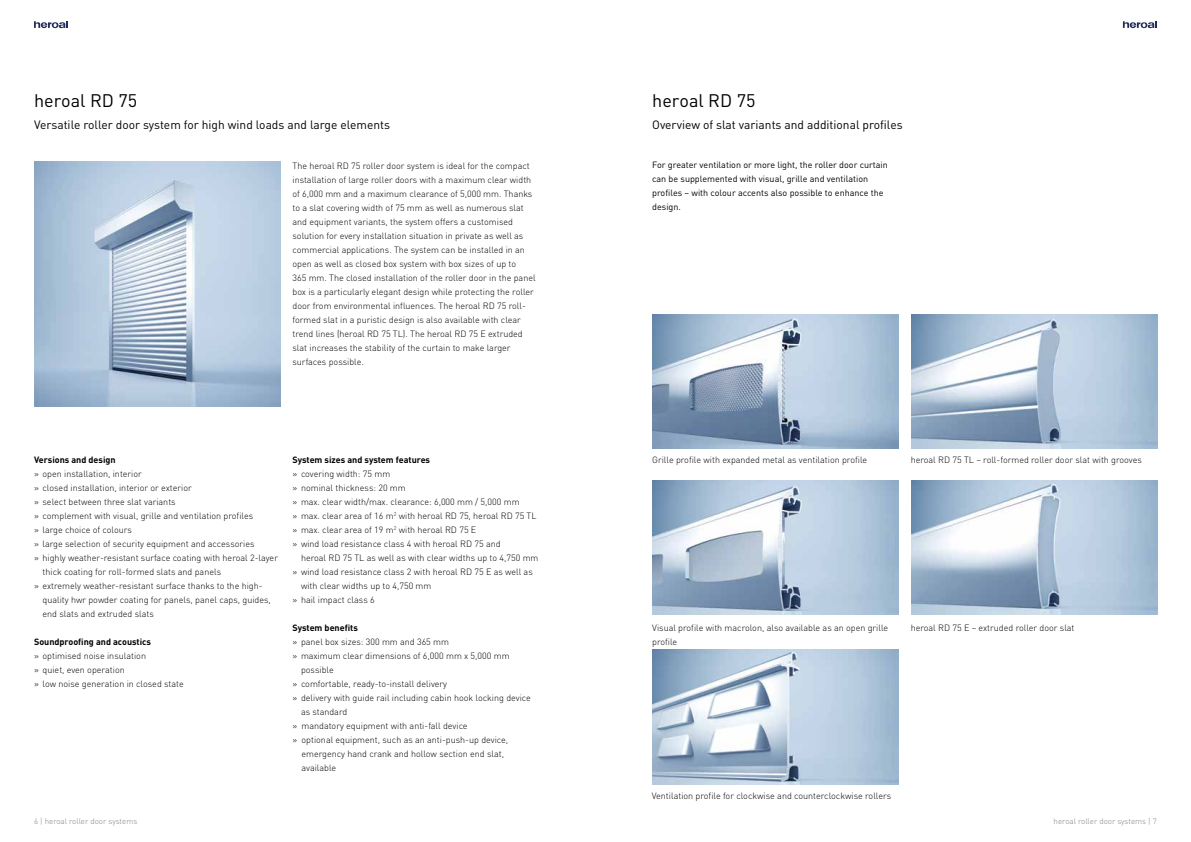
<style>
.page{position:relative;width:1191px;height:842px;background:#fff}
.page>*{position:absolute;margin:0;border:0;box-sizing:border-box;transform-origin:0 0}
.t1{font:18px "DIN Pro";color:#000}
.t2{font:12px "DIN Pro";color:#000}
.t3{font:300 9px/14px "DIN Pro";color:#000}
.t4{font:9px/14px "DIN Pro";color:#000}
.t5{font:700 9px "DIN Pro";color:#000}
.t6{font:300 8px "DIN Pro";color:#7d8386}
</style>
<div class="page">
<svg style="left:1123px;top:21px;width:34px;height:7px"></svg>
<svg style="left:34px;top:21px;width:34px;height:7px"></svg>
<img style="left:911px;top:315px;width:246px;height:134px">
<img style="left:911px;top:480px;width:246px;height:134px">
<img style="left:34px;top:162px;width:246px;height:244px">
<img style="left:652px;top:650px;width:246px;height:134px">
<img style="left:652px;top:315px;width:247px;height:134px">
<img style="left:652px;top:480px;width:247px;height:134px">
<h1 class="t1" style="left:34px;top:87px;width:105px">heroal RD 75</h1>
<h2 class="t2" style="left:34px;top:116px;width:357px">Versatile roller door system for high wind loads and large elements</h2>
<p class="t3" style="left:292px;top:157px;width:245px">The heroal RD 75 roller door system is ideal for the compact installation of large roller doors with a maximum clear width of 6,000 mm and a maximum clearance of 5,000 mm. Thanks to a slat covering width of 75 mm as well as numerous slat and equipment variants, the system offers a customised solution for every installation situation in private as well as commercial applications. The system can be installed in an open as well as closed box system with box sizes of up to<br>365 mm. The closed installation of the roller door in the panel box is a particularly elegant design while protecting the roller door from environmental influences. The heroal RD 75 roll&shy;formed slat in a puristic design is also available with clear trend lines (heroal RD 75 TL). The heroal RD 75 E extruded slat increases the stability of the curtain to make larger surfaces possible.</p>
<p class="t5" style="left:34px;top:452px;width:83px">Versions and design</p>
<p class="t3" style="left:34px;top:466px;width:109px">» open installation, interior</p>
<p class="t3" style="left:34px;top:480px;width:159px">» closed installation, interior or exterior</p>
<p class="t3" style="left:34px;top:494px;width:143px">» select between three slat variants</p>
<p class="t3" style="left:34px;top:508px;width:221px">» complement with visual, grille and ventilation profiles</p>
<p class="t3" style="left:34px;top:522px;width:99px">» large choice of colours</p>
<p class="t3" style="left:34px;top:536px;width:222px">» large selection of security equipment and accessories</p>
<p class="t3" style="left:34px;top:550px;width:245px">» highly weather-resistant surface coating with heroal 2-layer</p>
<p class="t3" style="left:43px;top:564px;width:180px">thick coating for roll-formed slats and panels</p>
<p class="t3" style="left:34px;top:578px;width:230px">» extremely weather-resistant surface thanks to the high-</p>
<p class="t3" style="left:43px;top:592px;width:230px">quality hwr powder coating for panels, panel caps, guides,</p>
<p class="t3" style="left:43px;top:606px;width:113px">end slats and extruded slats</p>
<p class="t5" style="left:34px;top:634px;width:118px">Soundproofing and acoustics</p>
<p class="t3" style="left:34px;top:648px;width:151px">» optimised noise insulation<br>» quiet, even operation<br>» low noise generation in closed state</p>
<p class="t5" style="left:292px;top:452px;width:139px">System sizes and system features</p>
<p class="t3" style="left:292px;top:466px;width:246px">» covering width: 75 mm<br>» nominal thickness: 20 mm<br>» max. clear width/max. clearance: 6,000 mm / 5,000 mm<br>» max. clear area of 16 m<sup>2</sup> with heroal RD 75, heroal RD 75 TL » max. clear area of 19 m<sup>2</sup> with heroal RD 75 E<br>» wind load resistance class 4 with heroal RD 75 and</p>
<p class="t3" style="left:301px;top:549px;width:239px">heroal RD 75 TL as well as with clear widths up to 4,750 mm</p>
<p class="t3" style="left:292px;top:563px;width:242px">» wind load resistance class 2 with heroal RD 75 E as well as</p>
<p class="t3" style="left:301px;top:578px;width:132px">with clear widths up to 4,750 mm</p>
<p class="t3" style="left:292px;top:592px;width:84px">» hail impact class 6</p>
<p class="t5" style="left:292px;top:620px;width:67px">System benefits</p>
<p class="t3" style="left:292px;top:634px;width:158px">» panel box sizes: 300 mm and 365 mm</p>
<p class="t3" style="left:292px;top:648px;width:218px">» maximum clear dimensions of 6,000 mm x 5,000 mm</p>
<p class="t3" style="left:301px;top:662px;width:34px">possible</p>
<p class="t3" style="left:292px;top:676px;width:156px">» comfortable, ready-to-install delivery</p>
<p class="t3" style="left:292px;top:690px;width:240px">» delivery with guide rail including cabin hook locking device</p>
<p class="t3" style="left:301px;top:704px;width:48px">as standard</p>
<p class="t3" style="left:292px;top:718px;width:177px">» mandatory equipment with anti-fall device</p>
<p class="t3" style="left:292px;top:732px;width:217px">» optional equipment, such as an anti-push-up device,</p>
<p class="t3" style="left:301px;top:746px;width:204px">emergency hand crank and hollow section end slat,</p>
<p class="t3" style="left:301px;top:760px;width:36px">available</p>
<h1 class="t1" style="left:652px;top:87px;width:105px">heroal RD 75</h1>
<h2 class="t2" style="left:652px;top:116px;width:252px">Overview of slat variants and additional profiles</h2>
<p class="t4" style="left:652px;top:157px;width:237px">For greater ventilation or more light, the roller door curtain can be supplemented with visual, grille and ventilation profiles – with colour accents also possible to enhance the design.</p>
<p class="t3" style="left:652px;top:451px;width:216px">Grille profile with expanded metal as ventilation profile</p>
<p class="t3" style="left:910px;top:451px;width:233px">heroal RD 75 TL – roll-formed roller door slat with grooves</p>
<p class="t3" style="left:652px;top:619px;width:238px">Visual profile with macrolon, also available as an open grille profile</p>
<p class="t3" style="left:910px;top:619px;width:165px">heroal RD 75 E – extruded roller door slat</p>
<p class="t3" style="left:652px;top:787px;width:241px">Ventilation profile for clockwise and counterclockwise rollers</p>
<p class="t6" style="left:34px;top:815px;width:105px">6 | heroal roller door systems</p>
<p class="t6" style="left:1053px;top:815px;width:105px">heroal roller door systems | 7</p>
</div>
